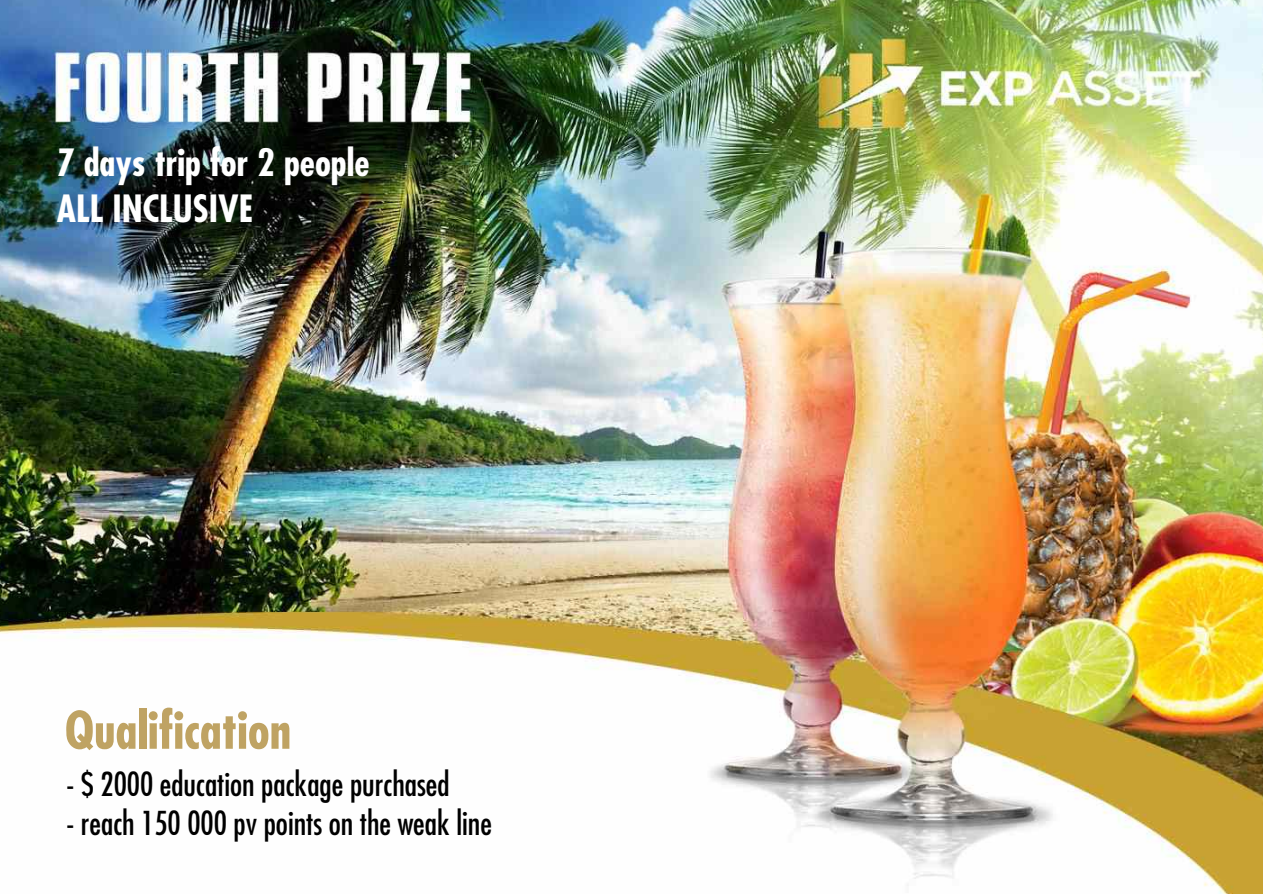
<style>
.page{position:relative;width:1263px;height:894px;background:#fff}
.page>*{position:absolute;margin:0;border:0;box-sizing:border-box;transform-origin:0 0}
.t1{font:700 50.25px "PL Fujiyama";color:#bfa363}
.t2{font:700 36.6px/45.9px "PL Fujiyama";color:#fff}
.t3{font:32.1px "PL Fujiyama";color:#000}
</style>
<div class="page">
<img style="left:0;top:0;width:1263px;height:894px">
<p class="t2" style="left:57px;top:141px;width:314px">7 days trip for 2 people<br>ALL INCLUSIVE</p>
<h1 class="t1" style="left:65px;top:702px;width:228px">Qualification</h1>
<p class="t3" style="left:66px;top:766px;width:385px">- $ 2000 education package purchased</p>
<p class="t3" style="left:66px;top:805px;width:427px">- reach 150 000 pv points on the weak line</p>
</div>
